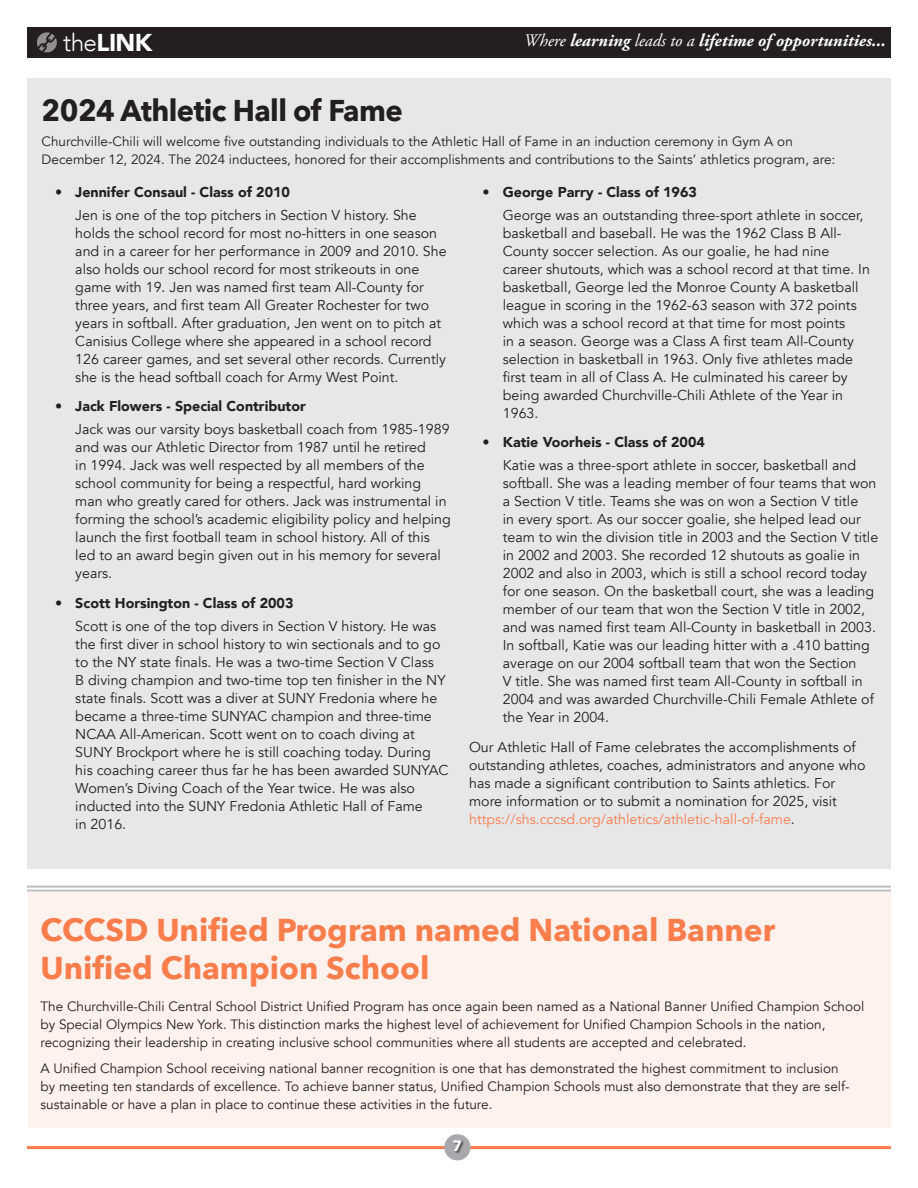
<style>
.page{position:relative;width:918px;height:1188px;background:#fff}
.page>*{position:absolute;margin:0;border:0;box-sizing:border-box;transform-origin:0 0}
.text{font:700 31.5px/37.8px "Avenir Next";color:#fb7d4c}
.headline{font:700 30px "Avenir Next";letter-spacing:-.02em;color:#231f20}
.t1{font:900 24.3px "Avenir";color:#fff}
.t2{font:italic 700 17.7px "Adobe Garamond Pro";color:#fff}
.t3{font:700 15px "Avenir Next";color:#fff}
.bulleted_text{font:14.25px/18px "Avenir";color:#231f20}
.text-2{font:14.25px/18px "Avenir";color:#231f20}
.bulleted_text-2{font:900 14.25px "Avenir";color:#231f20}
.text-3{font:13.5px/18px "Avenir";color:#231f20}
.s1{font-weight:300}
.s2{font-weight:400}
.s3{color:#fb7d4c}
</style>
<div class="page">
<div style="left:28px;top:892px;width:863px;height:236px;background:#fff1ec"></div>
<div style="left:27px;top:78px;width:864px;height:790px;background:#e6e7e9"></div>
<hr style="left:27px;top:886px;width:864px;height:2px;background:#bcbdc0">
<hr style="left:27px;top:890px;width:864px;height:2px;background:#bcbdc0">
<hr style="left:27px;top:1146px;width:864px;height:3px;background:#fb7d4c">
<div style="left:444px;top:1134px;width:27px;height:26px;background:#a8a9ad;border-radius:50%"></div>
<div style="left:453px;top:1140px;width:11px;height:14px;background:#231f20;opacity:.75"></div>
<div style="left:27px;top:27px;width:864px;height:30px;background:#231f20"></div>
<svg style="left:37px;top:32px;width:20px;height:20px"></svg>
<h3 class="t1" style="left:63px;top:21px;width:91px"><span class="s1">the</span>LINK</h3>
<p class="t2" style="left:524px;top:31px;width:363px"><span class="s2">Where</span> learning <span class="s2">leads to a</span> lifetime of opportunities...</p>
<p class="headline" style="left:42px;top:85px;width:363px">2024 Athletic Hall of Fame</p>
<p class="text-3" style="left:42px;top:133px;width:795px">Churchville-Chili will welcome five outstanding individuals to the Athletic Hall of Fame in an induction ceremony in Gym A on<br>December 12, 2024. The 2024 inductees, honored for their accomplishments and contributions to the Saints’ athletics program, are:</p>
<p class="bulleted_text-2" style="left:55px;top:180px;width:236px">• Jennifer Consaul - Class of 2010</p>
<p class="bulleted_text" style="left:75px;top:206px;width:373px">Jen is one of the top pitchers in Section V history. She holds the school record for most no-hitters in one season and in a career for her performance in 2009 and 2010. She also holds our school record for most strikeouts in one game with 19. Jen was named first team All-County for three years, and first team All Greater Rochester for two years in softball. After graduation, Jen went on to pitch at Canisius College where she appeared in a school record 126 career games, and set several other records. Currently she is the head softball coach for Army West Point.</p>
<p class="bulleted_text-2" style="left:55px;top:394px;width:252px">• Jack Flowers - Special Contributor</p>
<p class="bulleted_text" style="left:75px;top:421px;width:377px">Jack was our varsity boys basketball coach from 1985-1989 and was our Athletic Director from 1987 until he retired<br>in 1994. Jack was well respected by all members of the school community for being a respectful, hard working man who greatly cared for others. Jack was instrumental in forming the school’s academic eligibility policy and helping launch the first football team in school history. All of this led to an award begin given out in his memory for several years.</p>
<p class="bulleted_text-2" style="left:55px;top:591px;width:240px">• Scott Horsington - Class of 2003</p>
<p class="bulleted_text" style="left:75px;top:617px;width:375px">Scott is one of the top divers in Section V history. He was the first diver in school history to win sectionals and to go to the NY state finals. He was a two-time Section V Class<br>B diving champion and two-time top ten finisher in the NY state finals. Scott was a diver at SUNY Fredonia where he became a three-time SUNYAC champion and three-time NCAA All-American. Scott went on to coach diving at SUNY Brockport where he is still coaching today. During his coaching career thus far he has been awarded SUNYAC Women’s Diving Coach of the Year twice. He was also inducted into the SUNY Fredonia Athletic Hall of Fame<br>in 2016.</p>
<p class="bulleted_text-2" style="left:483px;top:180px;width:216px">• George Parry - Class of 1963</p>
<p class="bulleted_text" style="left:503px;top:206px;width:369px">George was an outstanding three-sport athlete in soccer, basketball and baseball. He was the 1962 Class B All-County soccer selection. As our goalie, he had nine career shutouts, which was a school record at that time. In basketball, George led the Monroe County A basketball league in scoring in the 1962-63 season with 372 points which was a school record at that time for most points<br>in a season. George was a Class A first team All-County selection in basketball in 1963. Only five athletes made first team in all of Class A. He culminated his career by being awarded Churchville-Chili Athlete of the Year in 1963.</p>
<p class="bulleted_text-2" style="left:483px;top:430px;width:224px">• Katie Voorheis - Class of 2004</p>
<p class="bulleted_text" style="left:503px;top:457px;width:377px">Katie was a three-sport athlete in soccer, basketball and softball. She was a leading member of four teams that won a Section V title. Teams she was on won a Section V title<br>in every sport. As our soccer goalie, she helped lead our team to win the division title in 2003 and the Section V title in 2002 and 2003. She recorded 12 shutouts as goalie in 2002 and also in 2003, which is still a school record today for one season. On the basketball court, she was a leading member of our team that won the Section V title in 2002, and was named first team All-County in basketball in 2003.<br>In softball, Katie was our leading hitter with a .410 batting average on our 2004 softball team that won the Section<br>V title. She was named first team All-County in softball in 2004 and was awarded Churchville-Chili Female Athlete of the Year in 2004.</p>
<p class="text-2" style="left:469px;top:738px;width:398px">Our Athletic Hall of Fame celebrates the accomplishments of outstanding athletes, coaches, administrators and anyone who has made a significant contribution to Saints athletics. For more information or to submit a nomination for 2025, visit <span class="s3">https://shs.cccsd.org/athletics/athletic-hall-of-fame</span>.</p>
<p class="text" style="left:40px;top:911px;width:736px">CCCSD Unified Program named National Banner<br>Unified Champion School</p>
<p class="text-3" style="left:40px;top:997px;width:825px">The Churchville-Chili Central School District Unified Program has once again been named as a National Banner Unified Champion School by Special Olympics New York. This distinction marks the highest level of achievement for Unified Champion Schools in the nation, recognizing their leadership in creating inclusive school communities where all students are accepted and celebrated.</p>
<p class="text-3" style="left:40px;top:1059px;width:811px">A Unified Champion School receiving national banner recognition is one that has demonstrated the highest commitment to inclusion by meeting ten standards of excellence. To achieve banner status, Unified Champion Schools must also demonstrate that they are self&shy;sustainable or have a plan in place to continue these activities in the future.</p>
<p class="t3" style="left:453px;top:1133px;width:11px">7</p>
</div>
